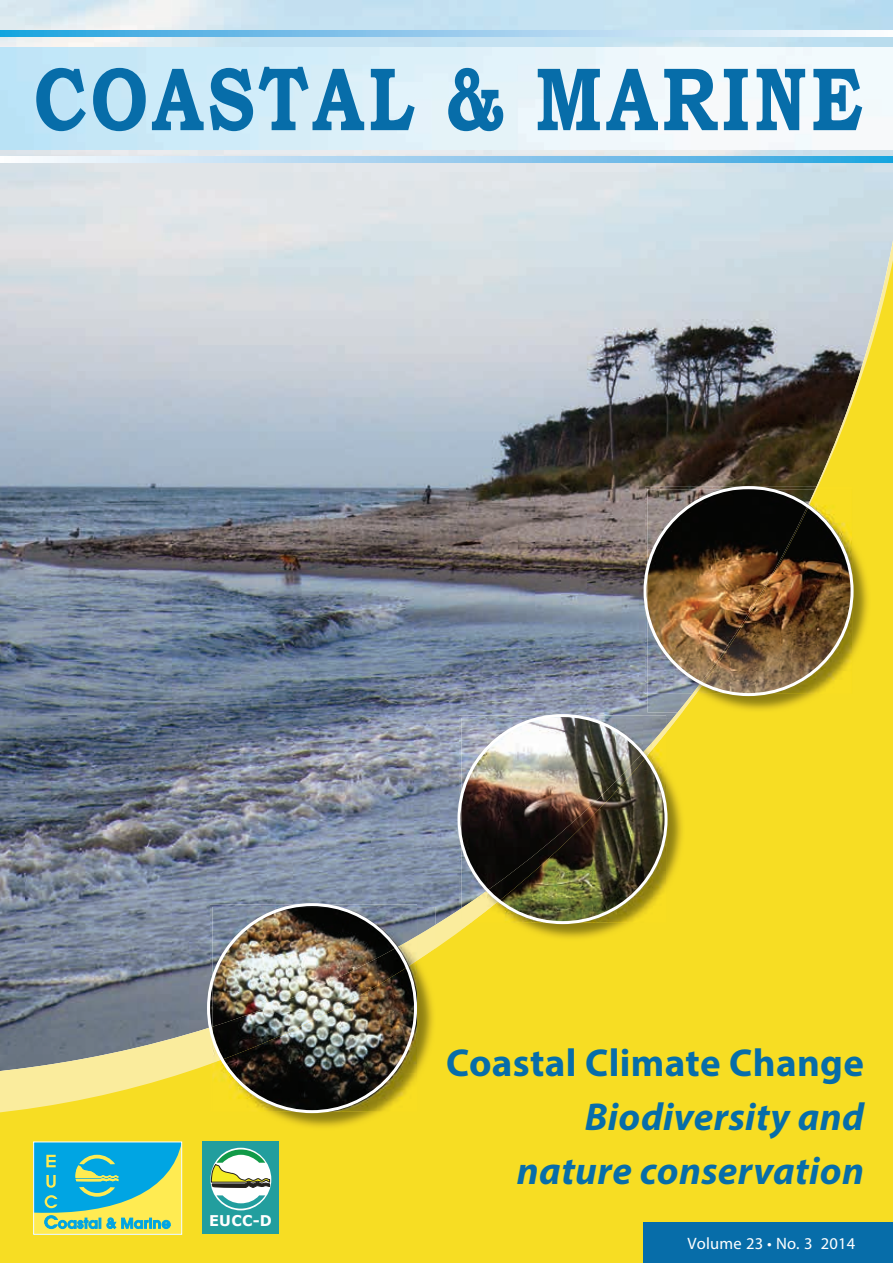
<style>
.page{position:relative;width:893px;height:1263px;background:#fff}
.page>*{position:absolute;margin:0;border:0;box-sizing:border-box;transform-origin:0 0}
.t1{font:700 90px "Bookman Old Style";letter-spacing:.05em;color:#076da9;scale:.8 1}
.t2{font:italic 700 39px/54px "Myriad Pro";letter-spacing:.01em;color:#076da9;text-align:right}
.t3{font:700 39px "Myriad Pro";letter-spacing:.01em;color:#076da9}
.t4{font:16.5px "Myriad Pro";letter-spacing:.01em;color:#fff}
.t5{font:700 14.85px "Verdana";color:#fff}
</style>
<div class="page">
<img style="left:0;top:0;width:893px;height:47px">
<svg style="left:0;top:31px;width:893px;height:6px"></svg>
<svg style="left:0;top:65px;width:893px;height:41px"></svg>
<img style="left:0;top:106px;width:893px;height:1157px">
<div style="left:643px;top:1223px;width:250px;height:40px;background:#076da9"></div>
<img style="left:647px;top:694px;width:31px;height:18px">
<img style="left:678px;top:694px;width:4px;height:18px">
<img style="left:682px;top:489px;width:189px;height:223px">
<img style="left:817px;top:487px;width:35px;height:2px">
<img style="left:647px;top:489px;width:45px;height:205px">
<img style="left:692px;top:489px;width:4px;height:205px">
<img style="left:696px;top:489px;width:156px;height:205px">
<img style="left:461px;top:718px;width:224px;height:223px">
<svg style="left:459px;top:908px;width:2px;height:15px"></svg>
<img style="left:461px;top:718px;width:205px;height:8px">
<img style="left:461px;top:726px;width:205px;height:197px">
<img style="left:471px;top:733px;width:195px;height:190px">
<img style="left:417px;top:907px;width:19px;height:18px">
<img style="left:417px;top:925px;width:19px;height:23px">
<img style="left:212px;top:948px;width:224px;height:182px">
<img style="left:210px;top:905px;width:207px;height:122px">
<img style="left:210px;top:1027px;width:2px;height:85px">
<img style="left:212px;top:907px;width:205px;height:29px">
<img style="left:212px;top:936px;width:205px;height:25px">
<img style="left:212px;top:961px;width:205px;height:151px">
<div style="left:202px;top:1141px;width:77px;height:93px;background:#229e9e"></div>
<div style="left:210px;top:1148px;width:61px;height:62px;background:#fff;border-radius:50%"></div>
<svg style="left:210px;top:1149px;width:60px;height:39px"></svg>
<svg style="left:217px;top:1195px;width:48px;height:13px"></svg>
<svg style="left:35px;top:1144px;width:145px;height:88px"></svg>
<div style="left:33px;top:1142px;width:149px;height:92px;border:1px solid #fff"></div>
<h1 class="t1" style="left:34px;top:34px;width:1037px">COASTAL &amp; MARINE</h1>
<p class="t5" style="left:209px;top:1211px;width:64px">EUCC-D</p>
<p class="t3" style="left:446px;top:1038px;width:419px">Coastal Climate Change</p>
<p class="t2" style="left:517px;top:1089px;width:349px">Biodiversity and nature conservation</p>
<p class="t4" style="left:688px;top:1233px;width:169px">Volume 23 • No. 3 2014</p>
</div>
